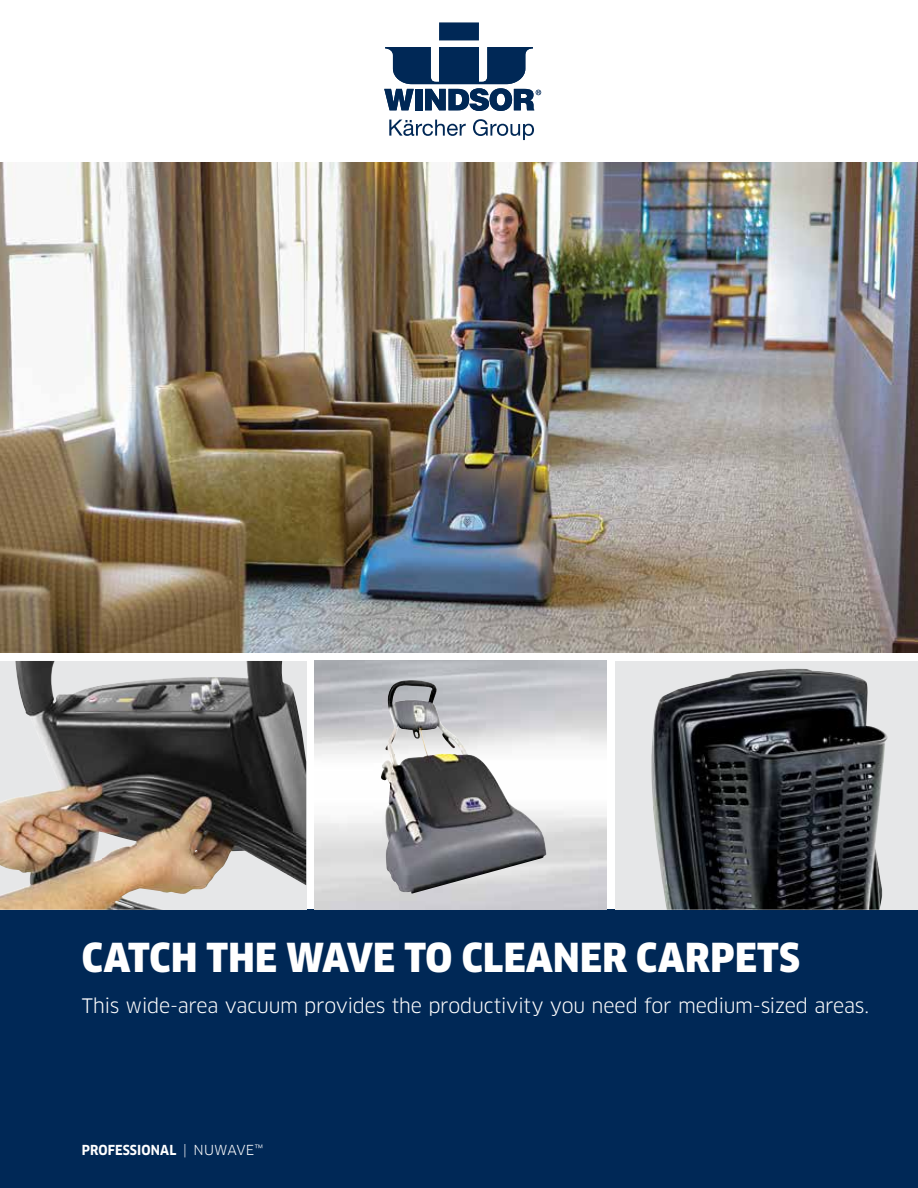
<style>
.page{position:relative;width:918px;height:1188px;background:#fff}
.page>*{position:absolute;margin:0;border:0;box-sizing:border-box;transform-origin:0 0}
.t1{font:900 39px "Clan Pro Narr";letter-spacing:.01em;color:#fff}
.t2{font:19.5px "Clan Pro";letter-spacing:-.015em;color:#fff}
.t3{font:700 13.5px "Clan Pro Narr";letter-spacing:.01em;color:#fff}
.s1{font-family:"Clan Pro";font-weight:400}
</style>
<div class="page">
<div style="left:0;top:910px;width:918px;height:278px;background:#002856"></div>
<img style="left:0;top:162px;width:918px;height:491px">
<div style="left:439px;top:22px;width:40px;height:18px;background:#002856"></div>
<svg style="left:384px;top:47px;width:157px;height:64px"></svg>
<svg style="left:389px;top:120px;width:77px;height:16px"></svg>
<svg style="left:473px;top:119px;width:61px;height:21px"></svg>
<div style="left:615px;top:661px;width:303px;height:249px;background:#e6e7e8"></div>
<img style="left:651px;top:669px;width:237px;height:241px">
<img style="left:0;top:661px;width:306px;height:249px">
<img style="left:381px;top:680px;width:165px;height:214px">
<h1 class="t1" style="left:82px;top:935px;width:720px">CATCH THE WAVE TO CLEANER CARPETS</h1>
<p class="t2" style="left:82px;top:994px;width:789px">This wide-area vacuum provides the productivity you need for medium-sized areas.</p>
<p class="t3" style="left:82px;top:1142px;width:183px">PROFESSIONAL <span class="s1">| NUWAVE™</span></p>
</div>
